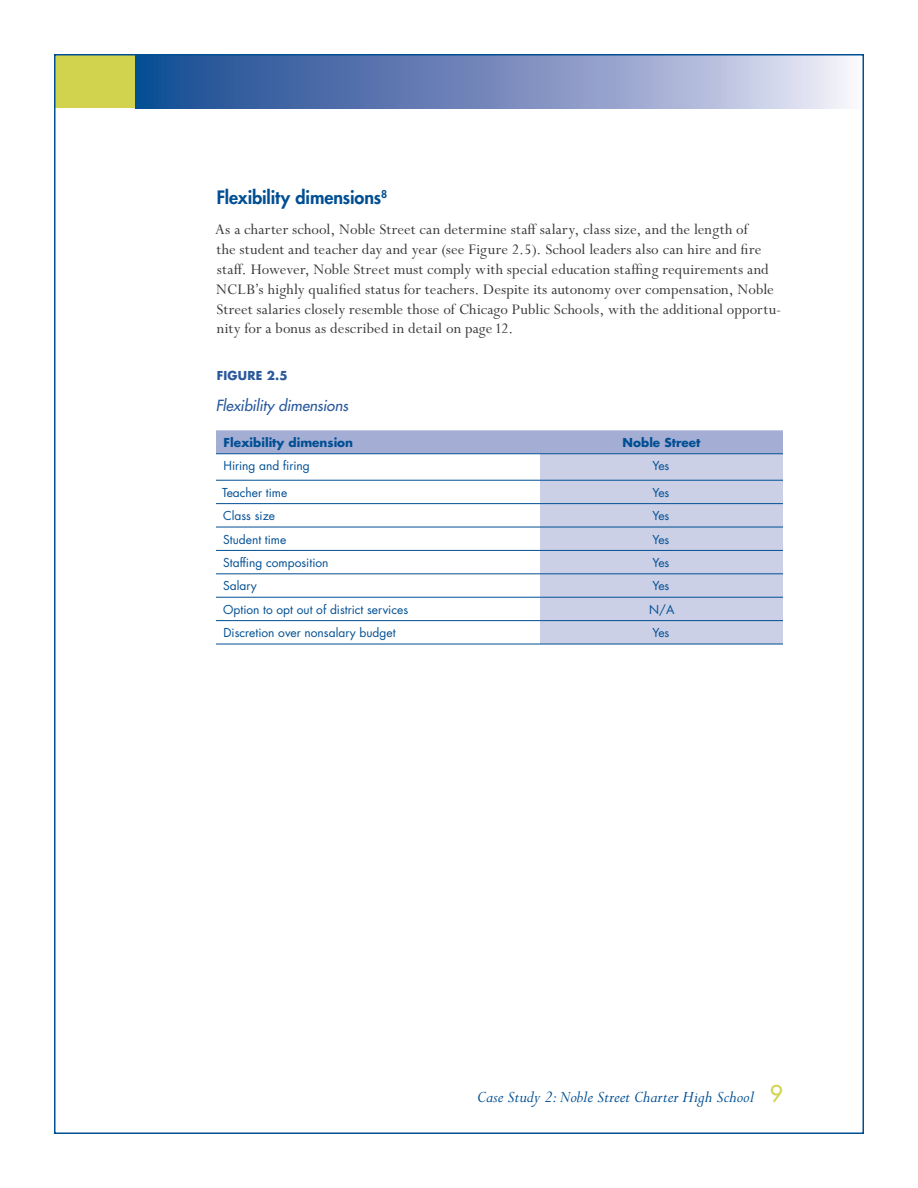
<style>
.page{position:relative;width:918px;height:1188px;background:#fff}
.page>*{position:absolute;margin:0;border:0;box-sizing:border-box;transform-origin:0 0}
.t1{font:italic 18px "Perpetua Std";color:#014f93}
.t2{font:800 18px "Futura Std";letter-spacing:-.01em;color:#014f93}
.t3{font:16.5px/19.8px "Perpetua Std";letter-spacing:.01em;color:#363737}
.t4{font:italic 500 15px "Futura Std";letter-spacing:-.005em;color:#2a5a9c}
.t5{font:12px "Futura Std";color:#014f93}
.t6{font:700 12px "Futura Std";color:#014f93}
.t7{font:700 12px "Futura Std";letter-spacing:.02em;color:#2a5a9c}
.s1{font-family:"Futura Std";font-weight:500;font-style:normal;font-size:22.5px;color:#d1d34e}
</style>
<div class="page">
<svg style="left:135px;top:57px;width:712px;height:51px;background:#7990bf"></svg>
<div style="left:54px;top:54px;width:81px;height:54px;background:#d1d34e"></div>
<div style="left:216px;top:430px;width:567px;height:23px;background:#a4add3"></div>
<svg style="left:216px;top:454px;width:324px;height:190px"></svg>
<div style="left:540px;top:454px;width:243px;height:190px;background:#ccd0e7"></div>
<hr style="left:216px;top:503px;width:324px;height:1px;background:#014f93">
<hr style="left:216px;top:527px;width:324px;height:1px;background:#014f93">
<hr style="left:216px;top:550px;width:324px;height:1px;background:#014f93">
<hr style="left:216px;top:573px;width:324px;height:1px;background:#014f93">
<hr style="left:216px;top:597px;width:324px;height:1px;background:#014f93">
<hr style="left:216px;top:620px;width:324px;height:1px;background:#014f93">
<hr style="left:216px;top:644px;width:324px;height:1px;background:#014f93">
<hr style="left:540px;top:503px;width:243px;height:1px;background:#014f93">
<hr style="left:540px;top:527px;width:243px;height:1px;background:#014f93">
<hr style="left:540px;top:550px;width:243px;height:1px;background:#014f93">
<hr style="left:540px;top:573px;width:243px;height:1px;background:#014f93">
<hr style="left:540px;top:597px;width:243px;height:1px;background:#014f93">
<hr style="left:540px;top:620px;width:243px;height:1px;background:#014f93">
<hr style="left:540px;top:644px;width:243px;height:1px;background:#014f93">
<hr style="left:216px;top:453px;width:324px;height:1px;background:#014f93">
<hr style="left:216px;top:480px;width:324px;height:1px;background:#014f93">
<hr style="left:540px;top:453px;width:243px;height:1px;background:#014f93">
<hr style="left:540px;top:480px;width:243px;height:1px;background:#014f93">
<p class="t2" style="left:217px;top:186px;width:172px">Flexibility dimensions<sup>8</sup></p>
<p class="t3" style="left:215px;top:220px;width:568px">As a charter school, Noble Street can determine staff salary, class size, and the length of<br>the student and teacher day and year (see Figure 2.5). School leaders also can hire and fire staff. However, Noble Street must comply with special education staffing requirements and NCLB’s highly qualified status for teachers. Despite its autonomy over compensation, Noble Street salaries closely resemble those of Chicago Public Schools, with the additional opportu&shy;nity for a bonus as described in detail on page 12.</p>
<p class="t7" style="left:217px;top:368px;width:72px">Figure 2.5</p>
<p class="t4" style="left:216px;top:396px;width:134px">Flexibility dimensions</p>
<p class="t6" style="left:224px;top:435px;width:131px">Flexibility dimension</p>
<p class="t6" style="left:623px;top:435px;width:79px">Noble Street</p>
<p class="t5" style="left:223px;top:458px;width:88px">Hiring and firing</p>
<p class="t5" style="left:652px;top:458px;width:18px">Yes</p>
<p class="t5" style="left:222px;top:485px;width:67px">Teacher time</p>
<p class="t5" style="left:652px;top:485px;width:18px">Yes</p>
<p class="t5" style="left:223px;top:508px;width:53px">Class size</p>
<p class="t5" style="left:652px;top:508px;width:18px">Yes</p>
<p class="t5" style="left:223px;top:532px;width:65px">Student time</p>
<p class="t5" style="left:652px;top:532px;width:18px">Yes</p>
<p class="t5" style="left:223px;top:555px;width:107px">Staffing composition</p>
<p class="t5" style="left:652px;top:555px;width:18px">Yes</p>
<p class="t5" style="left:223px;top:578px;width:35px">Salary</p>
<p class="t5" style="left:652px;top:578px;width:18px">Yes</p>
<p class="t5" style="left:223px;top:602px;width:186px">Option to opt out of district services</p>
<p class="t5" style="left:649px;top:602px;width:27px">N/A</p>
<p class="t5" style="left:223px;top:625px;width:174px">Discretion over nonsalary budget</p>
<p class="t5" style="left:652px;top:625px;width:18px">Yes</p>
<p class="t1" style="left:477px;top:1087px;width:307px">Case Study 2: Noble Street Charter High School <span class="s1">9</span></p>
</div>
